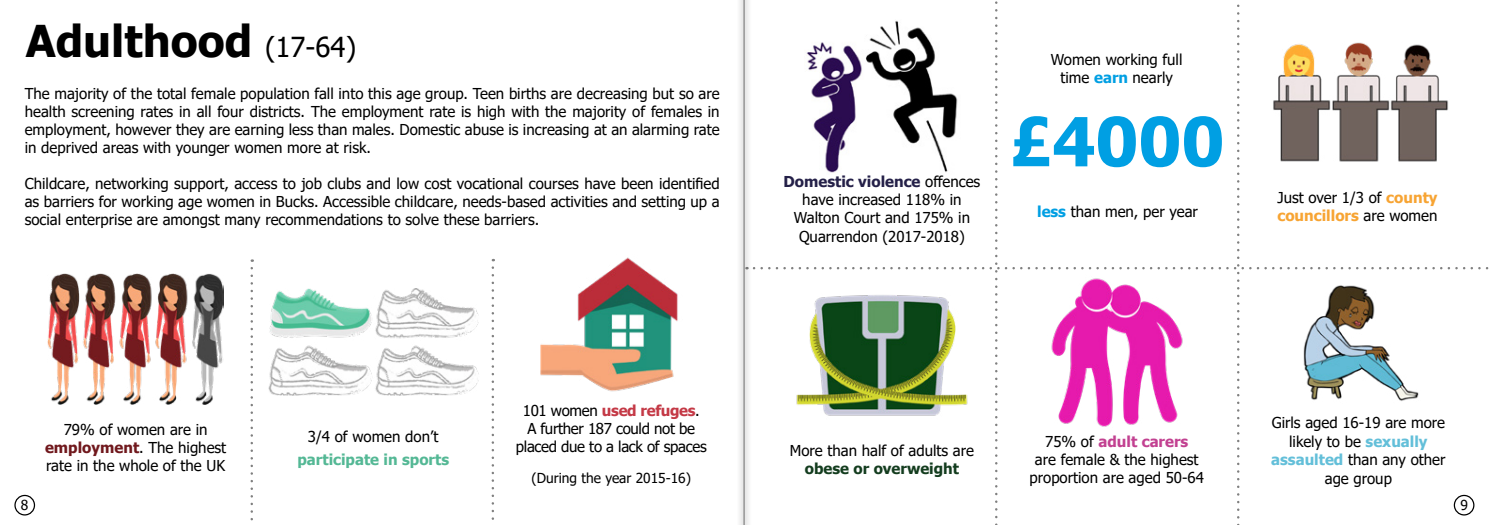
<style>
.page{position:relative;width:1489px;height:525px;background:#fff}
.page>*{position:absolute;margin:0;border:0;box-sizing:border-box;transform-origin:0 0}
.t1{font:700 67.5px "Tahoma";color:#009fe3}
.t2{font:700 43.75px "Tahoma";color:#000}
.t3{font:15px/18px "Tahoma";color:#000;text-align:center}
.t4{font:15px/18px "Tahoma";letter-spacing:-.02em;color:#000;text-align:center}
.t5{font:700 15px "Tahoma";color:#54b895}
.t6{font:700 15px "Tahoma";color:#143d1f}
.t7{font:13.75px "Tahoma";color:#000}
.s1{font-weight:400;font-size:27.5px}
.s2{font-weight:700;color:#242048}
.s3{font-weight:700;color:#009fe3}
.s4{font-weight:700;color:#f7a433}
.s5{font-weight:700;color:#70181d}
.s6{font-weight:700;color:#c43946}
.s7{font-weight:700;color:#63bfd9}
.s8{font-weight:700;color:#c24191}
</style>
<div class="page">
<div style="left:14px;top:494px;width:21px;height:21px;border:1px solid #000;border-radius:50%"></div>
<svg style="left:754px;top:1px;width:735px;height:524px"></svg>
<svg style="left:250px;top:268px;width:3px;height:253px"></svg>
<svg style="left:491px;top:267px;width:3px;height:253px"></svg>
<img style="left:268px;top:288px;width:211px;height:107px">
<img style="left:48px;top:273px;width:176px;height:131px">
<img style="left:540px;top:257px;width:138px;height:135px">
<img style="left:804px;top:20px;width:156px;height:154px">
<img style="left:1265px;top:41px;width:183px;height:130px">
<img style="left:1046px;top:274px;width:140px;height:156px">
<img style="left:1301px;top:283px;width:118px;height:120px">
<img style="left:794px;top:286px;width:175px;height:138px">
<div style="left:736px;top:0;width:15px;height:524px;background:#000;opacity:.75"></div>
<hr style="left:743px;top:0;width:1px;height:524px;background:#878787">
<h2 class="t2" style="left:26px;top:10px;width:332px">Adulthood <span class="s1">(17-64)</span></h2>
<p class="t3" style="left:25px;top:85px;width:696px;text-align:justify">The majority of the total female population fall into this age group. Teen births are decreasing but so are health screening rates in all four districts. The employment rate is high with the majority of females in employment, however they are earning less than males. Domestic abuse is increasing at an alarming rate in deprived areas with younger women more at risk.</p>
<p class="t3" style="left:25px;top:175px;width:696px;text-align:justify">Childcare, networking support, access to job clubs and low cost vocational courses have been identified as barriers for working age women in Bucks. Accessible childcare, needs-based activities and setting up a social enterprise are amongst many recommendations to solve these barriers.</p>
<p class="t3" style="left:783px;top:174px;width:198px"><span class="s2">Domestic violence</span> offences have increased 118% in<br>Walton Court and 175% in<br>Quarrendon (2017-2018)</p>
<p class="t3" style="left:1050px;top:51px;width:133px">Women working full time <span class="s3">earn</span> nearly</p>
<h1 class="t1" style="left:1009px;top:94px;width:216px">£4000</h1>
<p class="t3" style="left:1037px;top:203px;width:162px"><span class="s3">less</span> than men, per year</p>
<p class="t3" style="left:1277px;top:189px;width:162px;text-align:left">Just over 1/3 of <span class="s4">county councillors</span> are women</p>
<p class="t3" style="left:45px;top:421px;width:183px">79% of women are in <span class="s5">employment</span>. The highest rate in the whole of the UK</p>
<p class="t3" style="left:308px;top:428px;width:132px">3/4 of women don’t</p>
<p class="t5" style="left:297px;top:448px;width:153px">participate in sports</p>
<p class="t4" style="left:516px;top:402px;width:192px">101 women <span class="s6">used refuges</span>.<br>A further 187 could not be placed due to a lack of spaces</p>
<p class="t3" style="left:1271px;top:414px;width:176px;line-height:18.5px">Girls aged 16-19 are more likely to be <span class="s7">sexually assaulted</span> than any other</p>
<p class="t3" style="left:1029px;top:433px;width:176px">75% of <span class="s8">adult carers<br></span>are female &amp; the highest proportion are aged 50-64</p>
<p class="t3" style="left:789px;top:442px;width:186px">More than half of adults are</p>
<p class="t6" style="left:804px;top:458px;width:156px">obese or overweight</p>
<p class="t7" style="left:531px;top:468px;width:161px">(During the year 2015-16)</p>
<p class="t3" style="left:1324px;top:469px;width:69px">age group</p>
<p class="t7" style="left:21px;top:495px;width:9px">8</p>
<p class="t7" style="left:1460px;top:495px;width:9px">9</p>
</div>
